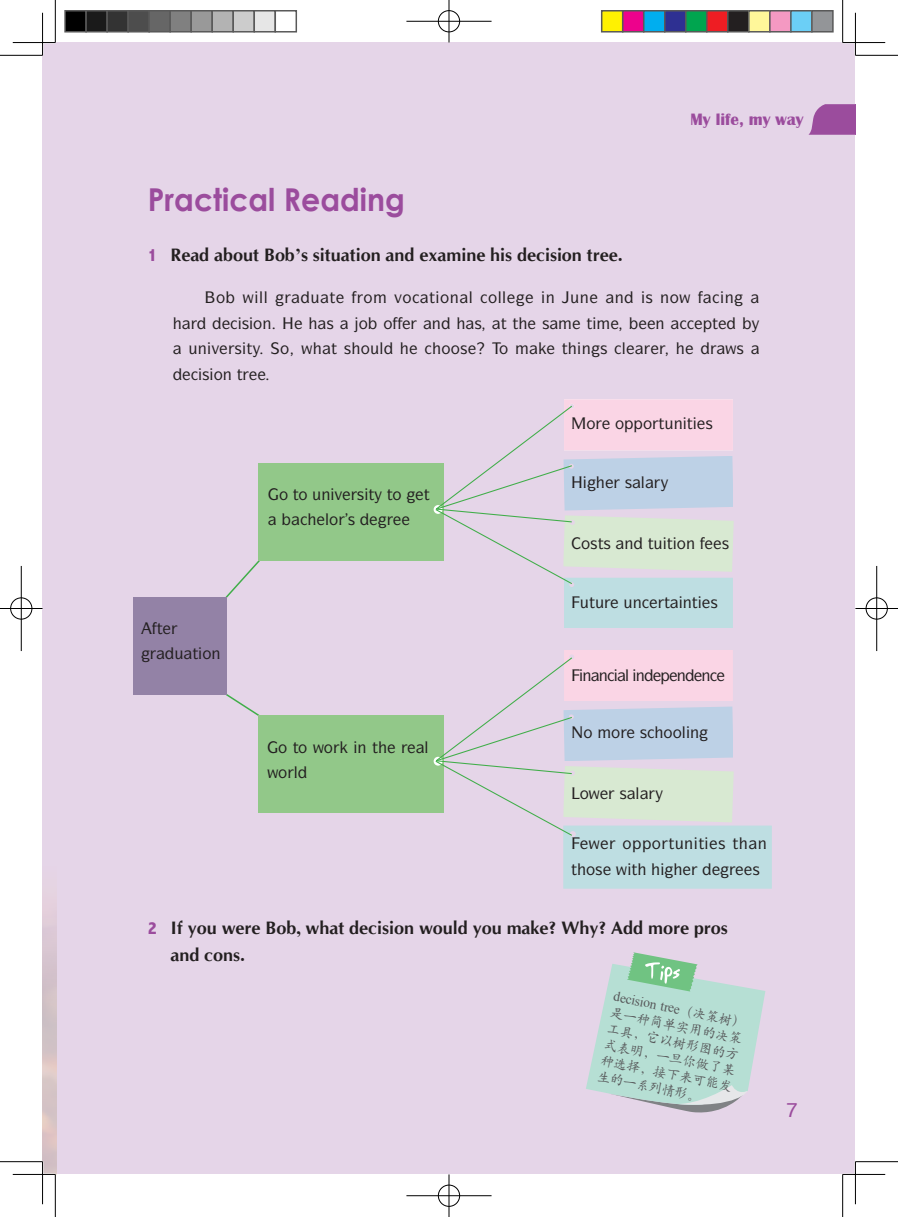
<style>
.page{position:relative;width:898px;height:1217px;background:#fff}
.page>*{position:absolute;margin:0;border:0;box-sizing:border-box;transform-origin:0 0}
.t1{font:700 31.5px "Century Gothic";color:#9b4c9d;scale:.95 1}
.t2{font:24.6px "Inai Mathi";color:#9b4c9d}
.t3{font:700 18px/27px "CG Omega";color:#231f20}
.t4{font:700 16.95px "Britannic";color:#9b4c9d}
.t5{font:500 15.9px "ITC Symbol Std";color:#231f20}
.t6{font:13.5px/16.2px "H Yc 1 gj";color:#57585a;text-align:justify}
.t7{font:13.5px "Times New Roman";color:#57585a}
.s1{font-family:"Abadi";font-weight:800;font-stretch:condensed;color:#9b4c9d}
.s2{font-family:"Times New Roman"}
.s3{font-family:"H Yc 1 gj"}
</style>
<div class="page">
<div style="left:43px;top:43px;width:812px;height:1131px;background:#e5d5e8"></div>
<svg style="left:586px;top:952px;width:179px;height:161px"></svg>
<svg style="left:225px;top:560px;width:41px;height:38px"></svg>
<svg style="left:221px;top:694px;width:37px;height:22px"></svg>
<div style="left:258px;top:463px;width:185px;height:97px;background:#92c889"></div>
<div style="left:258px;top:714px;width:185px;height:98px;background:#92c889"></div>
<div style="left:134px;top:597px;width:93px;height:97px;background:#9382a6"></div>
<svg style="left:808px;top:104px;width:47px;height:31px"></svg>
<hr style="left:0;top:55px;width:43px;height:1px;background:#000">
<hr style="left:855px;top:55px;width:42px;height:1px;background:#000">
<hr style="left:0;top:1161px;width:43px;height:1px;background:#000">
<hr style="left:855px;top:1161px;width:42px;height:1px;background:#000">
<hr style="left:55px;top:0;width:1px;height:43px;background:#000">
<hr style="left:55px;top:1174px;width:1px;height:42px;background:#000">
<hr style="left:842px;top:0;width:1px;height:43px;background:#000">
<hr style="left:842px;top:1174px;width:1px;height:42px;background:#000">
<hr style="left:13px;top:42px;width:42px;height:1px;background:#000">
<hr style="left:842px;top:42px;width:42px;height:1px;background:#000">
<hr style="left:13px;top:1173px;width:42px;height:1px;background:#000">
<hr style="left:842px;top:1173px;width:42px;height:1px;background:#000">
<hr style="left:42px;top:13px;width:1px;height:42px;background:#000">
<hr style="left:42px;top:1161px;width:1px;height:42px;background:#000">
<hr style="left:854px;top:13px;width:1px;height:42px;background:#000">
<hr style="left:854px;top:1161px;width:1px;height:42px;background:#000">
<div style="left:437px;top:10px;width:23px;height:23px;border:2px solid #fff;border-radius:50%"></div>
<hr style="left:406px;top:20px;width:85px;height:2px;background:#fff">
<hr style="left:448px;top:0;width:2px;height:43px;background:#fff">
<div style="left:438px;top:10px;width:21px;height:22px;border:1px solid #000;border-radius:50%"></div>
<hr style="left:406px;top:21px;width:85px;height:1px;background:#000">
<hr style="left:448px;top:0;width:1px;height:43px;background:#000">
<div style="left:437px;top:1183px;width:23px;height:23px;border:2px solid #fff;border-radius:50%"></div>
<hr style="left:406px;top:1194px;width:85px;height:2px;background:#fff">
<hr style="left:448px;top:1174px;width:2px;height:42px;background:#fff">
<div style="left:438px;top:1184px;width:21px;height:22px;border:1px solid #000;border-radius:50%"></div>
<hr style="left:406px;top:1195px;width:85px;height:1px;background:#000">
<hr style="left:448px;top:1174px;width:1px;height:42px;background:#000">
<div style="left:10px;top:596px;width:23px;height:24px;border:2px solid #fff;border-radius:50%"></div>
<hr style="left:0;top:607px;width:43px;height:2px;background:#fff">
<hr style="left:20px;top:566px;width:2px;height:85px;background:#fff">
<div style="left:10px;top:597px;width:22px;height:22px;border:1px solid #000;border-radius:50%"></div>
<hr style="left:0;top:608px;width:43px;height:1px;background:#000">
<hr style="left:21px;top:566px;width:1px;height:85px;background:#000">
<div style="left:864px;top:596px;width:23px;height:24px;border:2px solid #fff;border-radius:50%"></div>
<hr style="left:855px;top:607px;width:42px;height:2px;background:#fff">
<hr style="left:875px;top:566px;width:2px;height:85px;background:#fff">
<div style="left:865px;top:597px;width:22px;height:22px;border:1px solid #000;border-radius:50%"></div>
<hr style="left:855px;top:608px;width:42px;height:1px;background:#000">
<hr style="left:876px;top:566px;width:1px;height:85px;background:#000">
<div style="left:65px;top:11px;width:21px;height:21px;background:#000"></div>
<div style="left:64px;top:10px;width:23px;height:23px;border:2px solid #595959"></div>
<div style="left:86px;top:11px;width:21px;height:21px;background:#1a1a1a"></div>
<div style="left:85px;top:10px;width:23px;height:23px;border:2px solid #595959"></div>
<div style="left:107px;top:11px;width:21px;height:21px;background:#333"></div>
<div style="left:106px;top:10px;width:23px;height:23px;border:2px solid #595959"></div>
<div style="left:128px;top:11px;width:21px;height:21px;background:#4d4d4d"></div>
<div style="left:127px;top:10px;width:23px;height:23px;border:2px solid #595959"></div>
<div style="left:149px;top:11px;width:21px;height:21px;background:#666"></div>
<div style="left:148px;top:10px;width:23px;height:23px;border:2px solid #595959"></div>
<div style="left:170px;top:11px;width:21px;height:21px;background:#808080"></div>
<div style="left:169px;top:10px;width:23px;height:23px;border:2px solid #595959"></div>
<div style="left:191px;top:11px;width:21px;height:21px;background:#999"></div>
<div style="left:190px;top:10px;width:23px;height:23px;border:2px solid #595959"></div>
<div style="left:212px;top:11px;width:21px;height:21px;background:#b3b3b3"></div>
<div style="left:211px;top:10px;width:23px;height:23px;border:2px solid #595959"></div>
<div style="left:233px;top:11px;width:21px;height:21px;background:#ccc"></div>
<div style="left:232px;top:10px;width:23px;height:23px;border:2px solid #595959"></div>
<div style="left:254px;top:11px;width:21px;height:21px;background:#e6e6e6"></div>
<div style="left:253px;top:10px;width:23px;height:23px;border:2px solid #595959"></div>
<div style="left:274px;top:10px;width:23px;height:23px;border:2px solid #595959"></div>
<div style="left:601px;top:11px;width:21px;height:21px;background:#fff101"></div>
<div style="left:600px;top:10px;width:23px;height:23px;border:2px solid #595959"></div>
<div style="left:622px;top:11px;width:21px;height:21px;background:#ed028c"></div>
<div style="left:621px;top:10px;width:23px;height:23px;border:2px solid #595959"></div>
<div style="left:643px;top:11px;width:21px;height:21px;background:#00aeef"></div>
<div style="left:642px;top:10px;width:23px;height:23px;border:2px solid #595959"></div>
<div style="left:664px;top:11px;width:21px;height:21px;background:#2e3092"></div>
<div style="left:663px;top:10px;width:23px;height:23px;border:2px solid #595959"></div>
<div style="left:685px;top:11px;width:21px;height:21px;background:#00a54f"></div>
<div style="left:684px;top:10px;width:23px;height:23px;border:2px solid #595959"></div>
<div style="left:706px;top:11px;width:21px;height:21px;background:#ee1d23"></div>
<div style="left:705px;top:10px;width:23px;height:23px;border:2px solid #595959"></div>
<div style="left:727px;top:11px;width:21px;height:21px;background:#231f20"></div>
<div style="left:726px;top:10px;width:23px;height:23px;border:2px solid #595959"></div>
<div style="left:748px;top:11px;width:21px;height:21px;background:#fff79a"></div>
<div style="left:747px;top:10px;width:23px;height:23px;border:2px solid #595959"></div>
<div style="left:769px;top:11px;width:21px;height:21px;background:#f499c2"></div>
<div style="left:768px;top:10px;width:23px;height:23px;border:2px solid #595959"></div>
<div style="left:790px;top:11px;width:21px;height:21px;background:#6bcff6"></div>
<div style="left:789px;top:10px;width:23px;height:23px;border:2px solid #595959"></div>
<div style="left:811px;top:11px;width:21px;height:21px;background:#939598"></div>
<div style="left:810px;top:10px;width:23px;height:23px;border:2px solid #595959"></div>
<svg style="left:339px;top:399px;width:394px;height:229px"></svg>
<svg style="left:434px;top:650px;width:337px;height:238px"></svg>
<h1 class="t1" style="left:148px;top:176px;width:272px">Practical Reading</h1>
<p class="t3" style="left:148px;top:241px;width:476px"><span class="s1">1</span> Read about Bob<span class="s2">’</span>s situation and examine his decision tree.</p>
<p class="t4" style="left:690px;top:110px;width:114px">My life, my way</p>
<p class="t5" style="left:216px;top:287px;width:53px">□ ●●</p>
<p class="t5" style="left:363px;top:287px;width:144px">□ ❖□ ▼ □■ ● □●●</p>
<p class="t5" style="left:545px;top:287px;width:45px">■ ◆■</p>
<p class="t5" style="left:614px;top:287px;width:66px">■ ▲ ■□</p>
<p class="t5" style="left:724px;top:287px;width:11px">■</p>
<p class="t5" style="left:242px;top:313px;width:54px">▲□■ ★</p>
<p class="t5" style="left:326px;top:313px;width:68px">▲ □ □</p>
<p class="t5" style="left:431px;top:313px;width:88px">■ ▲ ▼ ▼</p>
<p class="t5" style="left:655px;top:313px;width:11px">■</p>
<p class="t5" style="left:188px;top:338px;width:65px">◆■❖ ▲▼</p>
<p class="t5" style="left:331px;top:338px;width:54px">▼ ▲ □◆●</p>
<p class="t5" style="left:441px;top:338px;width:28px">□□▲</p>
<p class="t5" style="left:561px;top:338px;width:65px">▼■▲ ●</p>
<p class="t5" style="left:202px;top:364px;width:42px">▲□■ ▼</p>
<p class="t5" style="left:174px;top:643px;width:48px">◆ ▼□■</p>
<p class="t5" style="left:279px;top:484px;width:124px">□ ▼□ ◆■❖ ▲▼ ▼□</p>
<p class="t5" style="left:325px;top:509px;width:32px">●□ ▲</p>
<p class="t5" style="left:278px;top:736px;width:56px">□ ▼□ □</p>
<p class="t5" style="left:424px;top:736px;width:6px">●</p>
<p class="t5" style="left:586px;top:413px;width:128px">□ □ □▼◆■▼ ▲</p>
<p class="t5" style="left:581px;top:533px;width:115px">□▲▼▲ ■ ▼◆ ▼ □■</p>
<p class="t5" style="left:579px;top:592px;width:63px">◆▼◆ ◆■</p>
<p class="t5" style="left:664px;top:592px;width:55px">▼■▼▲</p>
<p class="t5" style="left:582px;top:664px;width:64px">■■ ● ■</p>
<p class="t5" style="left:583px;top:722px;width:117px">□ □ ▲ □□●■</p>
<p class="t5" style="left:579px;top:782px;width:62px">□ ▲ ●</p>
<p class="t5" style="left:622px;top:833px;width:146px">□ □▼◆■▼ ▲ ▼ ■</p>
<p class="t5" style="left:571px;top:858px;width:33px">▼ □▲</p>
<p class="t3" style="left:170px;top:914px;width:558px;text-indent:-22px"><span class="s1">2</span> If you were Bob<span class="s2">,</span> what decision would you make? Why? Add more pros and cons.</p>
<p class="t7" style="left:615px;top:987px;width:136px;rotate:11deg">decision tree<span class="s3">（决策树）</span></p>
<p class="t6" style="left:611px;top:1004px;width:136px;rotate:11deg">是一种简单实用的决策工具，它以树形图的方式表明，一旦你做了某种选择，接下来可能发生的一系列情形。</p>
<h2 class="t2" style="left:786px;top:1095px;width:13px">7</h2>
</div>
